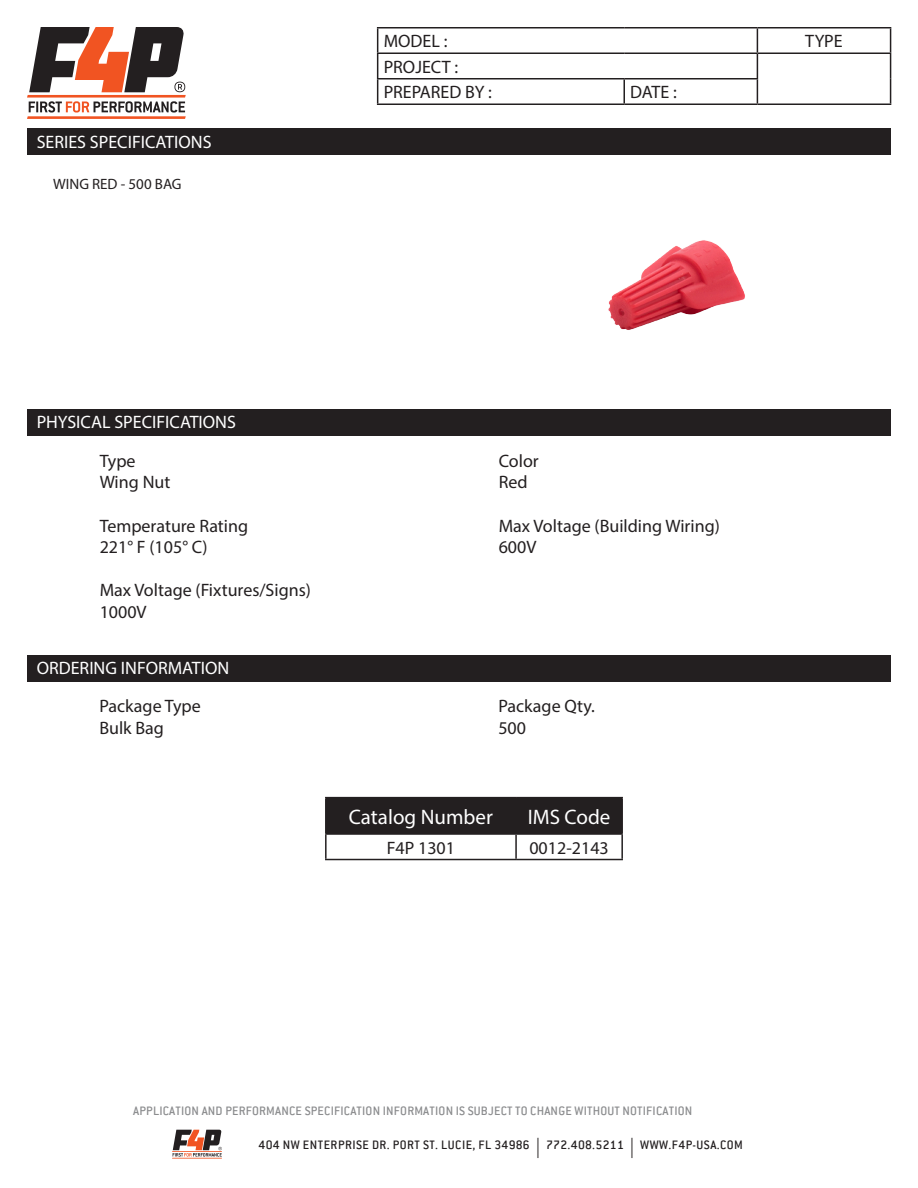
<style>
.page{position:relative;width:918px;height:1188px;background:#fff}
.page>*{position:absolute;margin:0;border:0;box-sizing:border-box;transform-origin:0 0}
.t1{font:21px "Myriad Pro";color:#fff}
.t2{font:18px/21.6px "Myriad Pro";color:#231f20}
.t3{font:18px "Myriad Pro";color:#fff}
.t4{font:15px "Myriad Pro";color:#231f20}
.t5{font:500 13.5px "Conduit ITC";letter-spacing:.015em;color:#8b8c8e}
.t6{font:500 13.5px "Conduit ITC";letter-spacing:.035em;color:#231f20}
.s1{font-family:"Myriad Pro";font-weight:400;font-size:20.25px}
</style>
<div class="page">
<svg style="left:27px;top:27px;width:159px;height:92px"></svg>
<hr style="left:172px;top:1151px;width:50px;height:1px;background:#f15422">
<hr style="left:172px;top:1158px;width:50px;height:1px;background:#f15422">
<svg style="left:173px;top:1130px;width:49px;height:27px"></svg>
<hr style="left:377px;top:27px;width:247px;height:1px;background:#231f20">
<hr style="left:624px;top:27px;width:133px;height:1px;background:#231f20">
<hr style="left:757px;top:27px;width:134px;height:1px;background:#231f20">
<hr style="left:377px;top:52px;width:247px;height:2px;background:#231f20">
<hr style="left:624px;top:52px;width:133px;height:2px;background:#231f20">
<hr style="left:757px;top:52px;width:134px;height:2px;background:#231f20">
<hr style="left:377px;top:78px;width:247px;height:2px;background:#231f20">
<svg style="left:377px;top:28px;width:1px;height:76px"></svg>
<hr style="left:624px;top:78px;width:134px;height:2px;background:#231f20">
<hr style="left:623px;top:80px;width:2px;height:24px;background:#231f20">
<svg style="left:757px;top:28px;width:1px;height:76px"></svg>
<svg style="left:890px;top:28px;width:1px;height:76px"></svg>
<hr style="left:377px;top:104px;width:247px;height:1px;background:#231f20">
<hr style="left:624px;top:104px;width:133px;height:1px;background:#231f20">
<hr style="left:757px;top:104px;width:134px;height:1px;background:#231f20">
<div style="left:27px;top:129px;width:864px;height:26px;background:#231f20"></div>
<div style="left:27px;top:410px;width:864px;height:26px;background:#231f20"></div>
<div style="left:27px;top:655px;width:864px;height:27px;background:#231f20"></div>
<div style="left:327px;top:798px;width:294px;height:35px;background:#231f20"></div>
<hr style="left:325px;top:797px;width:191px;height:1px;background:#231f20">
<hr style="left:325px;top:798px;width:2px;height:35px;background:#231f20">
<hr style="left:516px;top:797px;width:107px;height:1px;background:#231f20">
<hr style="left:515px;top:798px;width:2px;height:35px;background:#231f20">
<hr style="left:621px;top:798px;width:2px;height:35px;background:#231f20">
<hr style="left:325px;top:833px;width:191px;height:2px;background:#231f20">
<hr style="left:325px;top:835px;width:2px;height:24px;background:#231f20">
<hr style="left:516px;top:833px;width:107px;height:2px;background:#231f20">
<hr style="left:515px;top:835px;width:2px;height:24px;background:#231f20">
<hr style="left:621px;top:835px;width:2px;height:24px;background:#231f20">
<hr style="left:325px;top:859px;width:191px;height:1px;background:#231f20">
<hr style="left:516px;top:859px;width:107px;height:1px;background:#231f20">
<img style="left:608px;top:240px;width:137px;height:90px">
<p class="t3" style="left:37px;top:131px;width:176px">SERIES SPECIFICATIONS</p>
<p class="t4" style="left:53px;top:175px;width:130px">WING RED - 500 BAG</p>
<p class="t2" style="left:384px;top:30px;width:65px">MODEL :</p>
<p class="t2" style="left:805px;top:30px;width:39px">TYPE</p>
<p class="t2" style="left:384px;top:54px;width:110px;line-height:25.5px">PROJECT :<br>PREPARED BY :</p>
<p class="t2" style="left:630px;top:81px;width:48px">DATE :</p>
<p class="t3" style="left:37px;top:411px;width:201px">PHYSICAL SPECIFICATIONS</p>
<p class="t2" style="left:100px;top:450px;width:72px">Type<br>Wing Nut</p>
<p class="t2" style="left:100px;top:514px;width:150px">Temperature Rating<br>221° F (105° C)</p>
<p class="t2" style="left:100px;top:579px;width:213px">Max Voltage (Fixtures/Signs)<br>1000V</p>
<p class="t3" style="left:37px;top:657px;width:194px">ORDERING INFORMATION</p>
<p class="t2" style="left:499px;top:450px;width:42px">Color<br>Red</p>
<p class="t2" style="left:499px;top:514px;width:223px">Max Voltage (Building Wiring)<br>600V</p>
<p class="t2" style="left:99px;top:695px;width:103px">Package Type<br>Bulk Bag</p>
<p class="t2" style="left:498px;top:695px;width:98px">Package Qty.<br>500</p>
<p class="t1" style="left:349px;top:804px;width:146px">Catalog Number</p>
<p class="t1" style="left:528px;top:804px;width:84px">IMS Code</p>
<p class="t2" style="left:387px;top:836px;width:70px">F4P 1301</p>
<p class="t2" style="left:529px;top:836px;width:81px">0012-2143</p>
<p class="t5" style="left:133px;top:1103px;width:561px">APPLICATION AND PERFORMANCE SPECIFICATION INFORMATION IS SUBJECT TO CHANGE WITHOUT NOTIFICATION</p>
<p class="t6" style="left:259px;top:1137px;width:486px">404 NW ENTERPRISE DR. PORT ST. LUCIE, FL 34986 <span class="s1">|</span> 772.408.5211 <span class="s1">|</span> WWW.F4P-USA.COM</p>
</div>
